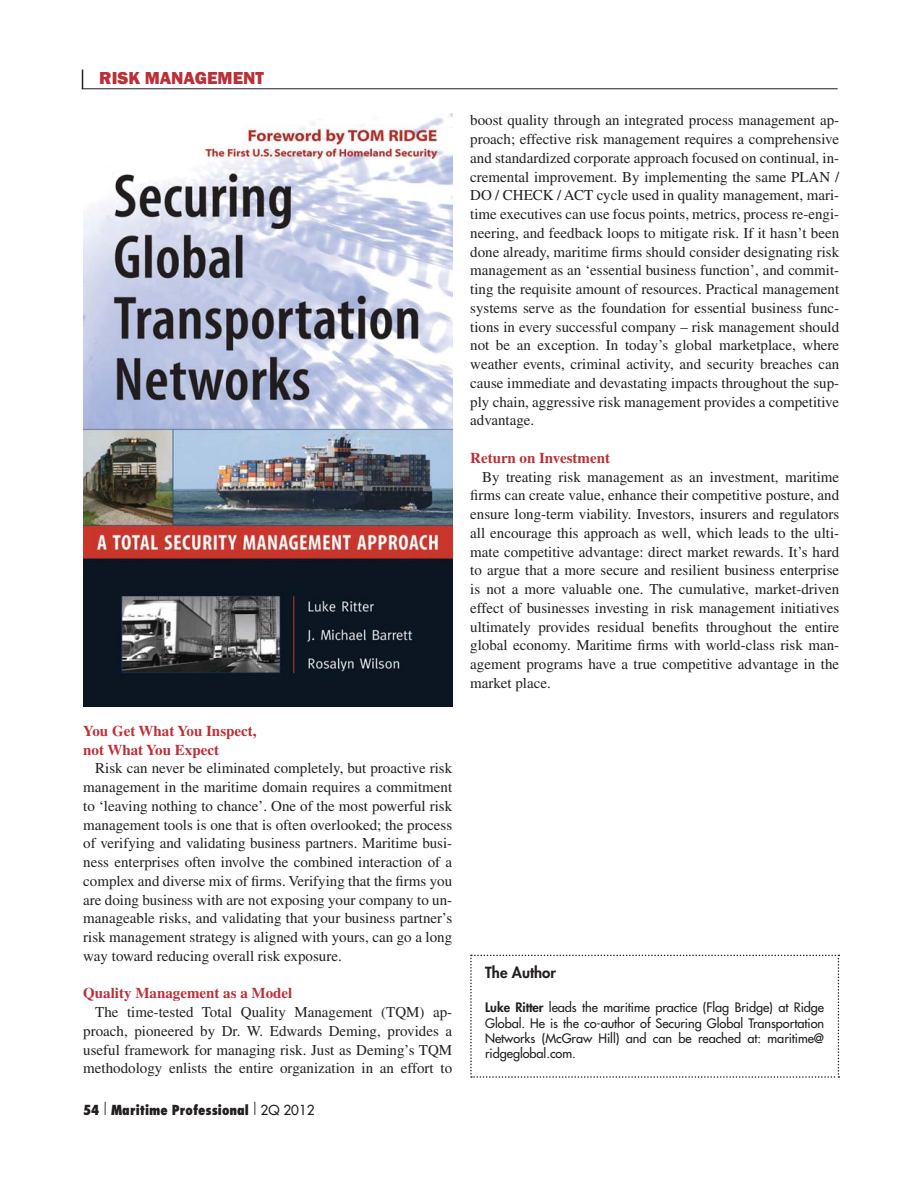
<style>
.page{position:relative;width:918px;height:1188px;background:#fff}
.page>*{position:absolute;margin:0;border:0;box-sizing:border-box;transform-origin:0 0}
.t1{font:800 18px "Franklin Gothic";color:#bb3038}
.t2{font:15px/18.8px "Times";color:#231f20;text-align:justify}
.t3{font:700 15px/18.8px "Times";color:#bb3038}
.t4{font:800 15px "Futura";color:#231f20}
.t5{font:800 condensed 13.5px "Futura";color:#231f20}
.t6{font:12.75px/15.3px "Futura";letter-spacing:-.005em;color:#231f20;text-align:justify}
.s1{font-weight:300;font-size:16.5px}
.s2{font-weight:400;font-stretch:normal}
.s3{font-weight:800}
</style>
<div class="page">
<img style="left:83px;top:113px;width:369px;height:593px">
<svg style="left:470px;top:955px;width:369px;height:123px"></svg>
<svg style="left:82px;top:70px;width:1px;height:18px"></svg>
<hr style="left:82px;top:88px;width:756px;height:1px;background:#231f20">
<p class="t1" style="left:99px;top:71px;width:166px">RISK MANAGEMENT</p>
<p class="t3" style="left:83px;top:723px;width:175px">You Get What You Inspect, not What You Expect</p>
<p class="t2" style="left:83px;top:760px;width:370px;text-indent:12px">Risk can never be eliminated completely, but proactive risk management in the maritime domain requires a commitment to ‘leaving nothing to chance’. One of the most powerful risk management tools is one that is often overlooked; the process of verifying and validating business partners. Maritime busi&shy;ness enterprises often involve the combined interaction of a complex and diverse mix of firms. Verifying that the firms you are doing business with are not exposing your company to un&shy;manageable risks, and validating that your business partner’s risk management strategy is aligned with yours, can go a long way toward reducing overall risk exposure.</p>
<p class="t3" style="left:83px;top:985px;width:211px">Quality Management as a Model</p>
<p class="t2" style="left:83px;top:1004px;width:370px;text-indent:12px">The time-tested Total Quality Management (TQM) ap&shy;proach, pioneered by Dr. W. Edwards Deming, provides a useful framework for managing risk. Just as Deming’s TQM methodology enlists the entire organization in an effort to</p>
<p class="t5" style="left:83px;top:1105px;width:233px">54 <span class="s1">|</span> Maritime Professional <span class="s1">|</span> <span class="s2">2Q 2012</span></p>
<p class="t2" style="left:470px;top:112px;width:370px">boost quality through an integrated process management ap&shy;proach; effective risk management requires a comprehensive and standardized corporate approach focused on continual, in&shy;cremental improvement. By implementing the same PLAN / DO / CHECK / ACT cycle used in quality management, mari&shy;time executives can use focus points, metrics, process re-engi&shy;neering, and feedback loops to mitigate risk. If it hasn’t been done already, maritime firms should consider designating risk management as an ‘essential business function’, and commit&shy;ting the requisite amount of resources. Practical management systems serve as the foundation for essential business func&shy;tions in every successful company – risk management should not be an exception. In today’s global marketplace, where weather events, criminal activity, and security breaches can cause immediate and devastating impacts throughout the sup&shy;ply chain, aggressive risk management provides a competitive advantage.</p>
<p class="t3" style="left:470px;top:450px;width:141px">Return on Investment</p>
<p class="t2" style="left:470px;top:469px;width:370px;text-indent:12px">By treating risk management as an investment, maritime firms can create value, enhance their competitive posture, and ensure long-term viability. Investors, insurers and regulators all encourage this approach as well, which leads to the ulti&shy;mate competitive advantage: direct market rewards. It’s hard to argue that a more secure and resilient business enterprise is not a more valuable one. The cumulative, market-driven effect of businesses investing in risk management initiatives ultimately provides residual benefits throughout the entire global economy. Maritime firms with world-class risk man&shy;agement programs have a true competitive advantage in the market place.</p>
<p class="t4" style="left:485px;top:966px;width:72px">The Author</p>
<p class="t6" style="left:485px;top:1001px;width:340px"><span class="s3">Luke Ritter</span> leads the maritime practice (Flag Bridge) at Ridge Global. He is the co-author of Securing Global Transportation Networks (McGraw Hill) and can be reached at: maritime@ ridgeglobal.com.</p>
</div>
